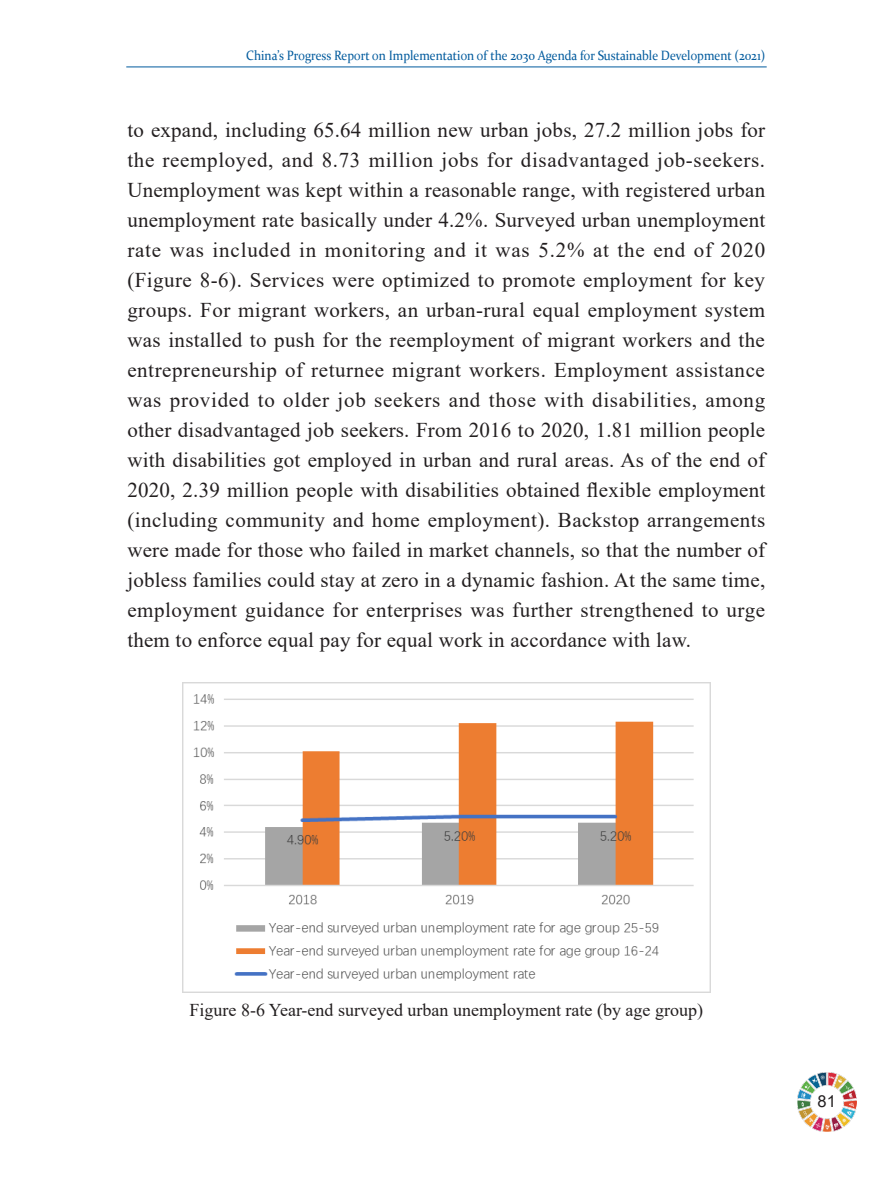
<style>
.page{position:relative;width:893px;height:1191px;background:#fff}
.page>*{position:absolute;margin:0;border:0;box-sizing:border-box;transform-origin:0 0}
.内文{font:21px/30px "Times New Roman";letter-spacing:.01em;color:#231f20;text-align:justify}
.内文图注标题{font:18px "Times New Roman";color:#231f20}
.t1{font:16.5px "Arial";color:#231f20}
.t2{font:13.5px "Constantia";color:#015a9d;scale:.9 1}
</style>
<div class="page">
<hr style="left:126px;top:67px;width:641px;height:1px;background:#015a9d">
<img style="left:797px;top:1072px;width:59px;height:59px">
<img style="left:183px;top:682px;width:527px;height:310px">
<p class="t2" style="left:246px;top:46px;width:578px">China’s Progress Report on Implementation of the 2030 Agenda for Sustainable Development (2021)</p>
<p class="内文" style="left:127px;top:114px;width:639px">to expand, including 65.64 million new urban jobs, 27.2 million jobs for the reemployed, and 8.73 million jobs for disadvantaged job-seekers.<br>Unemployment was kept within a reasonable range, with registered urban unemployment rate basically under 4.2%. Surveyed urban unemployment rate was included in monitoring and it was 5.2% at the end of 2020 (Figure 8-6). Services were optimized to promote employment for key groups. For migrant workers, an urban-rural equal employment system was installed to push for the reemployment of migrant workers and the entrepreneurship of returnee migrant workers. Employment assistance was provided to older job seekers and those with disabilities, among other disadvantaged job seekers. From 2016 to 2020, 1.81 million people with disabilities got employed in urban and rural areas. As of the end of 2020, 2.39 million people with disabilities obtained flexible employment (including community and home employment). Backstop arrangements were made for those who failed in market channels, so that the number of jobless families could stay at zero in a dynamic fashion. At the same time, employment guidance for enterprises was further strengthened to urge them to enforce equal pay for equal work in accordance with law.</p>
<p class="内文图注标题" style="left:189px;top:997px;width:515px">Figure 8-6 Year-end surveyed urban unemployment rate (by age group)</p>
<p class="t1" style="left:818px;top:1090px;width:20px">81</p>
</div>
